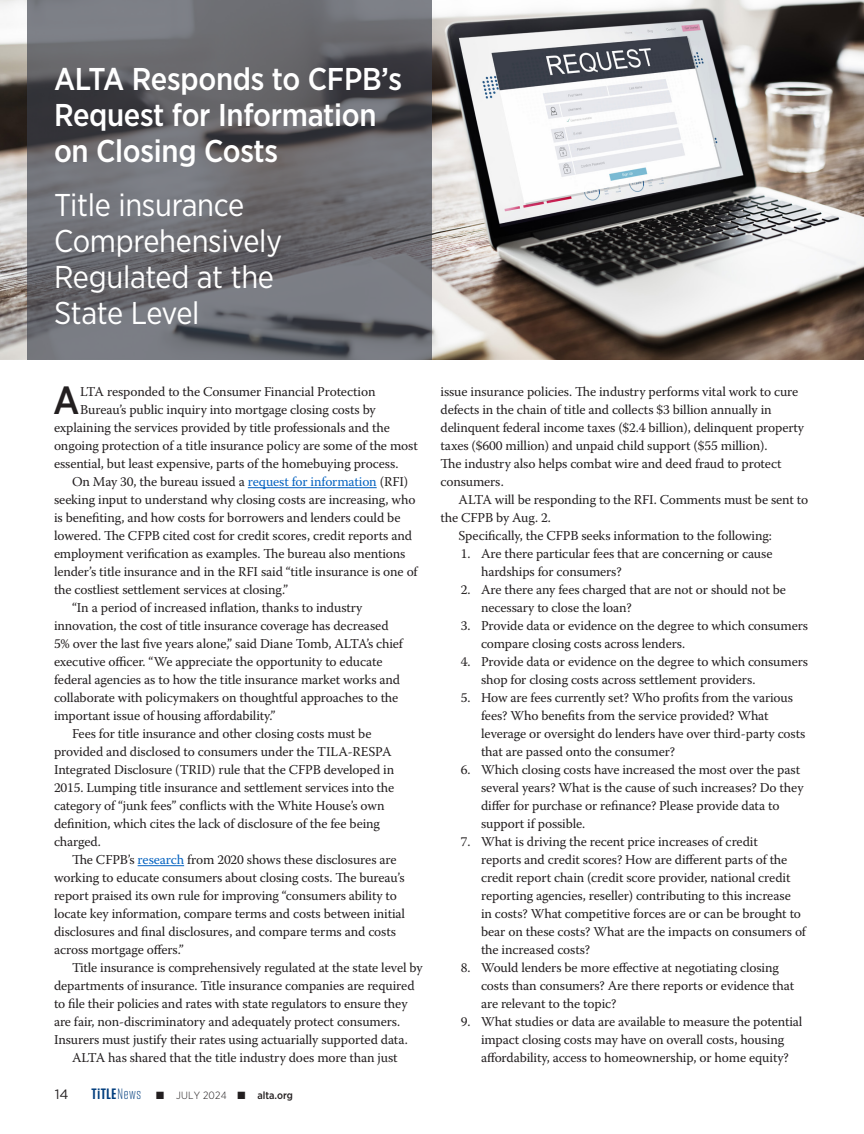
<style>
.page{position:relative;width:864px;height:1134px;background:#fff}
.page>*{position:absolute;margin:0;border:0;box-sizing:border-box;transform-origin:0 0}
.Text{font:500 39.15px "Gotham Narrow";color:#231f20}
.Text-2{font:500 31.5px/36px "Gotham Narrow";letter-spacing:-.01em;color:#fff}
.Text-3{font:31.5px/36px "Gotham Narrow";letter-spacing:-.01em;color:#fff}
.Text-4{font:13.5px/18px "Warnock Pro";letter-spacing:-.01em;color:#231f20}
.t1{font:13.5px "Gotham";color:#231f20}
.t2{font:300 10.5px "Gotham Narrow";letter-spacing:.02em;color:#231f20}
.s1{color:#0563c1}
.s2{font-family:"Tungsten";font-weight:600;font-size:15px;color:#013d7d}
.s3{font-family:"Tungsten";font-weight:600;font-size:15.15px;color:#013d7d}
.s4{font-family:"Tungsten";font-size:15px;color:#013d7d}
.s5{font-weight:500}
</style>
<div class="page">
<img style="left:0;top:0;width:864px;height:360px">
<hr style="left:248px;top:487px;width:129px;height:1px;background:#0563c1">
<hr style="left:138px;top:865px;width:46px;height:1px;background:#0563c1">
<svg style="left:27px;top:0;width:405px;height:360px;background:#67676c"></svg>
<p class="Text-2" style="left:54px;top:61px;width:350px">ALTA Responds to CFPB’s<br>Request for Information on Closing Costs</p>
<p class="Text-3" style="left:54px;top:186px;width:230px">Title insurance<br>Comprehensively<br>Regulated at the<br>State Level</p>
<p class="Text" style="left:53px;top:375px;width:28px">A</p>
<p class="Text-4" style="left:80px;top:382px;width:297px">LTA responded to the Consumer Financial Protection</p>
<p class="Text-4" style="left:80px;top:400px;width:297px">Bureau’s public inquiry into mortgage closing costs by</p>
<p class="Text-4" style="left:54px;top:418px;width:337px">explaining the services provided by title professionals and the</p>
<p class="Text-4" style="left:54px;top:436px;width:365px">ongoing protection of a title insurance policy are some of the most</p>
<p class="Text-4" style="left:54px;top:454px;width:346px">essential, but least expensive, parts of the homebuying process.</p>
<p class="Text-4" style="left:54px;top:472px;width:365px;text-indent:18px">On May 30, the bureau issued a <span class="s1">request for information</span> (RFI) seeking input to understand why closing costs are increasing, who is benefiting, and how costs for borrowers and lenders could be lowered. The CFPB cited cost for credit scores, credit reports and employment verification as examples. The bureau also mentions lender’s title insurance and in the RFI said “title insurance is one of the costliest settlement services at closing.”</p>
<p class="Text-4" style="left:54px;top:598px;width:350px;text-indent:18px">“In a period of increased inflation, thanks to industry innovation, the cost of title insurance coverage has decreased 5% over the last five years alone,” said Diane Tomb, ALTA’s chief executive officer. “We appreciate the opportunity to educate federal agencies as to how the title insurance market works and collaborate with policymakers on thoughtful approaches to the important issue of housing affordability.”</p>
<p class="Text-4" style="left:54px;top:724px;width:342px;text-indent:18px">Fees for title insurance and other closing costs must be provided and disclosed to consumers under the TILA-RESPA Integrated Disclosure (TRID) rule that the CFPB developed in 2015. Lumping title insurance and settlement services into the category of “junk fees” conflicts with the White House’s own definition, which cites the lack of disclosure of the fee being charged.</p>
<p class="Text-4" style="left:54px;top:850px;width:353px;text-indent:18px">The CFPB’s <span class="s1">research</span> from 2020 shows these disclosures are working to educate consumers about closing costs. The bureau’s report praised its own rule for improving “consumers ability to locate key information, compare terms and costs between initial disclosures and final disclosures, and compare terms and costs across mortgage offers.”</p>
<p class="Text-4" style="left:54px;top:958px;width:370px;text-indent:18px">Title insurance is comprehensively regulated at the state level by departments of insurance. Title insurance companies are required to file their policies and rates with state regulators to ensure they are fair, non-discriminatory and adequately protect consumers.<br>Insurers must justify their rates using actuarially supported data.</p>
<p class="Text-4" style="left:72px;top:1048px;width:327px">ALTA has shared that the title industry does more than just</p>
<p class="t1" style="left:55px;top:1086px;width:15px">14</p>
<p class="t2" style="left:92px;top:1089px;width:203px"><span class="s2">T</span><span class="s3">i</span><span class="s2">TLE</span> <span class="s4">News</span> ■ JULY 2024 ■ <span class="s5">alta.org</span></p>
<p class="Text-4" style="left:441px;top:382px;width:365px">issue insurance policies. The industry performs vital work to cure defects in the chain of title and collects $3 billion annually in delinquent federal income taxes ($2.4 billion), delinquent property taxes ($600 million) and unpaid child support ($55 million).<br>The industry also helps combat wire and deed fraud to protect consumers.</p>
<p class="Text-4" style="left:441px;top:490px;width:369px;text-indent:18px">ALTA will be responding to the RFI. Comments must be sent to the CFPB by Aug. 2.</p>
<p class="Text-4" style="left:459px;top:526px;width:315px">Specifically, the CFPB seeks information to the following:</p>
<p class="Text-4" style="left:481px;top:544px;width:293px;text-indent:-20px">1. Are there particular fees that are concerning or cause hardships for consumers?</p>
<p class="Text-4" style="left:481px;top:580px;width:307px;text-indent:-20px">2. Are there any fees charged that are not or should not be necessary to close the loan?</p>
<p class="Text-4" style="left:481px;top:616px;width:328px;text-indent:-20px">3. Provide data or evidence on the degree to which consumers compare closing costs across lenders.</p>
<p class="Text-4" style="left:481px;top:652px;width:328px;text-indent:-20px">4. Provide data or evidence on the degree to which consumers shop for closing costs across settlement providers.</p>
<p class="Text-4" style="left:481px;top:688px;width:326px;text-indent:-20px">5. How are fees currently set? Who profits from the various fees? Who benefits from the service provided? What leverage or oversight do lenders have over third-party costs that are passed onto the consumer?</p>
<p class="Text-4" style="left:481px;top:760px;width:324px;text-indent:-20px">6. Which closing costs have increased the most over the past several years? What is the cause of such increases? Do they differ for purchase or refinance? Please provide data to support if possible.</p>
<p class="Text-4" style="left:481px;top:832px;width:326px;text-indent:-20px">7. What is driving the recent price increases of credit<br>reports and credit scores? How are different parts of the credit report chain (credit score provider, national credit reporting agencies, reseller) contributing to this increase<br>in costs? What competitive forces are or can be brought to bear on these costs? What are the impacts on consumers of the increased costs?</p>
<p class="Text-4" style="left:481px;top:958px;width:315px;text-indent:-20px">8. Would lenders be more effective at negotiating closing costs than consumers? Are there reports or evidence that are relevant to the topic?</p>
<p class="Text-4" style="left:461px;top:1012px;width:343px;text-align:center">9. What studies or data are available to measure the potential impact closing costs may have on overall costs, housing affordability, access to homeownership, or home equity?</p>
</div>
